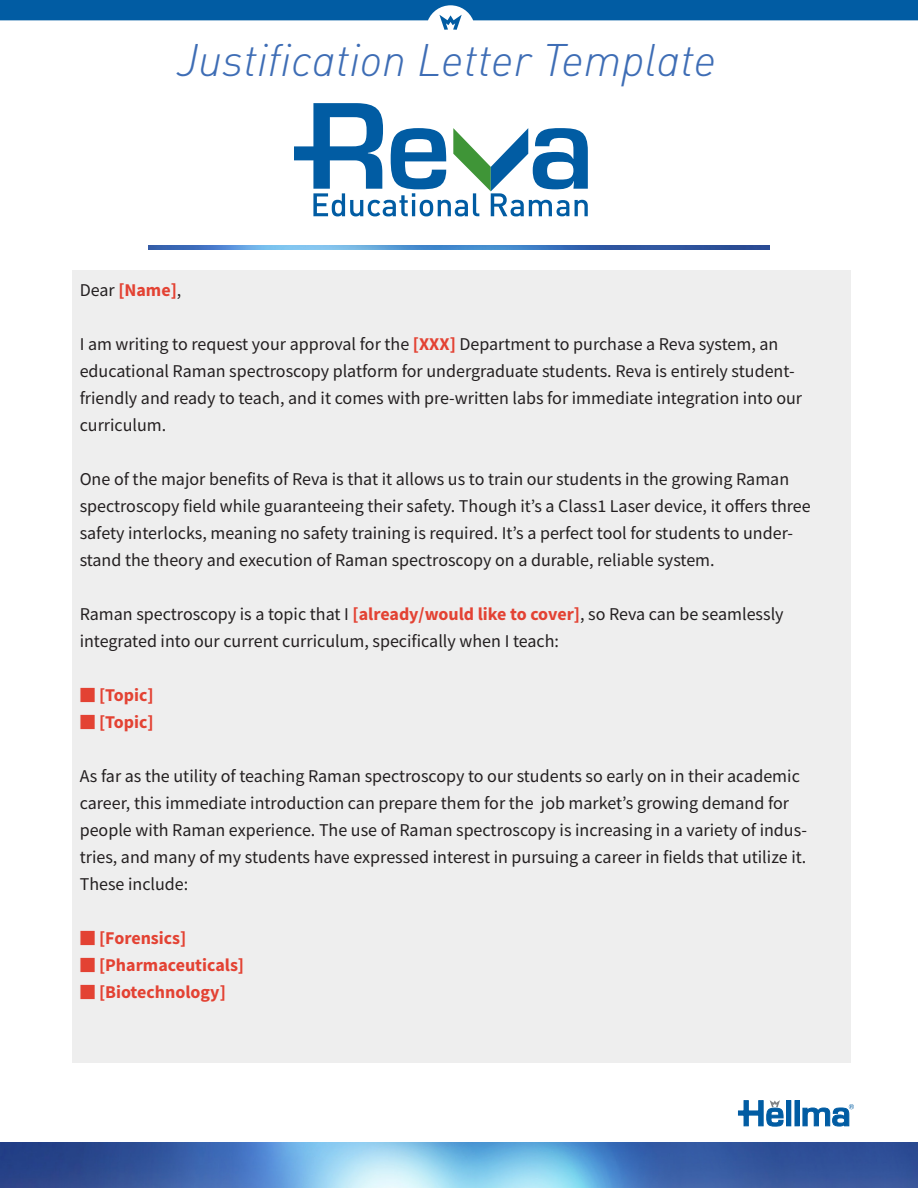
<style>
.page{position:relative;width:918px;height:1188px;background:#fff}
.page>*{position:absolute;margin:0;border:0;box-sizing:border-box;transform-origin:0 0}
.Small_Type{font:45px "DIN Light Italic Alt";color:#3e6db5}
.Small_Type-2{font:18px/27px "Source Sans Pro";color:#231f20}
.Small_Type-3{font:700 18px "Source Sans Pro";color:#e34233}
.s1{font-weight:400;color:#231f20}
.s2{font-weight:700;color:#e34233}
</style>
<div class="page">
<div style="left:72px;top:270px;width:778px;height:793px;background:#eee"></div>
<img style="left:0;top:1143px;width:918px;height:45px">
<hr style="left:787px;top:1101px;width:4px;height:25px;background:#015ca3">
<div style="left:786px;top:1100px;width:5px;height:26px;border:1px solid #015ca3"></div>
<hr style="left:795px;top:1101px;width:4px;height:25px;background:#015ca3">
<div style="left:795px;top:1100px;width:5px;height:26px;border:1px solid #015ca3"></div>
<svg style="left:802px;top:1104px;width:52px;height:23px"></svg>
<svg style="left:738px;top:1100px;width:46px;height:27px"></svg>
<svg style="left:0;top:0;width:918px;height:30px"></svg>
<img style="left:148px;top:245px;width:621px;height:5px">
<svg style="left:294px;top:103px;width:294px;height:113px"></svg>
<p class="Small_Type" style="left:177px;top:32px;width:541px">Justification Letter Template</p>
<p class="Small_Type-3" style="left:80px;top:277px;width:103px"><span class="s1">Dear</span> [Name]<span class="s1">,</span></p>
<p class="Small_Type-2" style="left:80px;top:330px;width:724px">I am writing to request your approval for the <span class="s2">[XXX]</span> Department to purchase a Reva system, an educational Raman spectroscopy platform for undergraduate students. Reva is entirely student&shy;friendly and ready to teach, and it comes with pre-written labs for immediate integration into our curriculum.</p>
<p class="Small_Type-2" style="left:80px;top:465px;width:733px">One of the major benefits of Reva is that it allows us to train our students in the growing Raman spectroscopy field while guaranteeing their safety. Though it’s a Class1 Laser device, it offers three safety interlocks, meaning no safety training is required. It’s a perfect tool for students to under&shy;stand the theory and execution of Raman spectroscopy on a durable, reliable system.</p>
<p class="Small_Type-2" style="left:80px;top:600px;width:706px">Raman spectroscopy is a topic that I <span class="s2">[already/would like to cover]</span>, so Reva can be seamlessly integrated into our current curriculum, specifically when I teach:</p>
<p class="Small_Type-3" style="left:80px;top:682px;width:76px">■ [Topic]</p>
<p class="Small_Type-3" style="left:80px;top:709px;width:76px">■ [Topic]</p>
<p class="Small_Type-2" style="left:80px;top:762px;width:729px">As far as the utility of teaching Raman spectroscopy to our students so early on in their academic career, this immediate introduction can prepare them for the job market’s growing demand for people with Raman experience. The use of Raman spectroscopy is increasing in a variety of indus&shy;tries, and many of my students have expressed interest in pursuing a career in fields that utilize it.<br>These include:</p>
<p class="Small_Type-3" style="left:80px;top:925px;width:108px">■ [Forensics]</p>
<p class="Small_Type-3" style="left:80px;top:952px;width:166px">■ [Pharmaceuticals]</p>
<p class="Small_Type-3" style="left:80px;top:979px;width:148px">■ [Biotechnology]</p>
</div>
